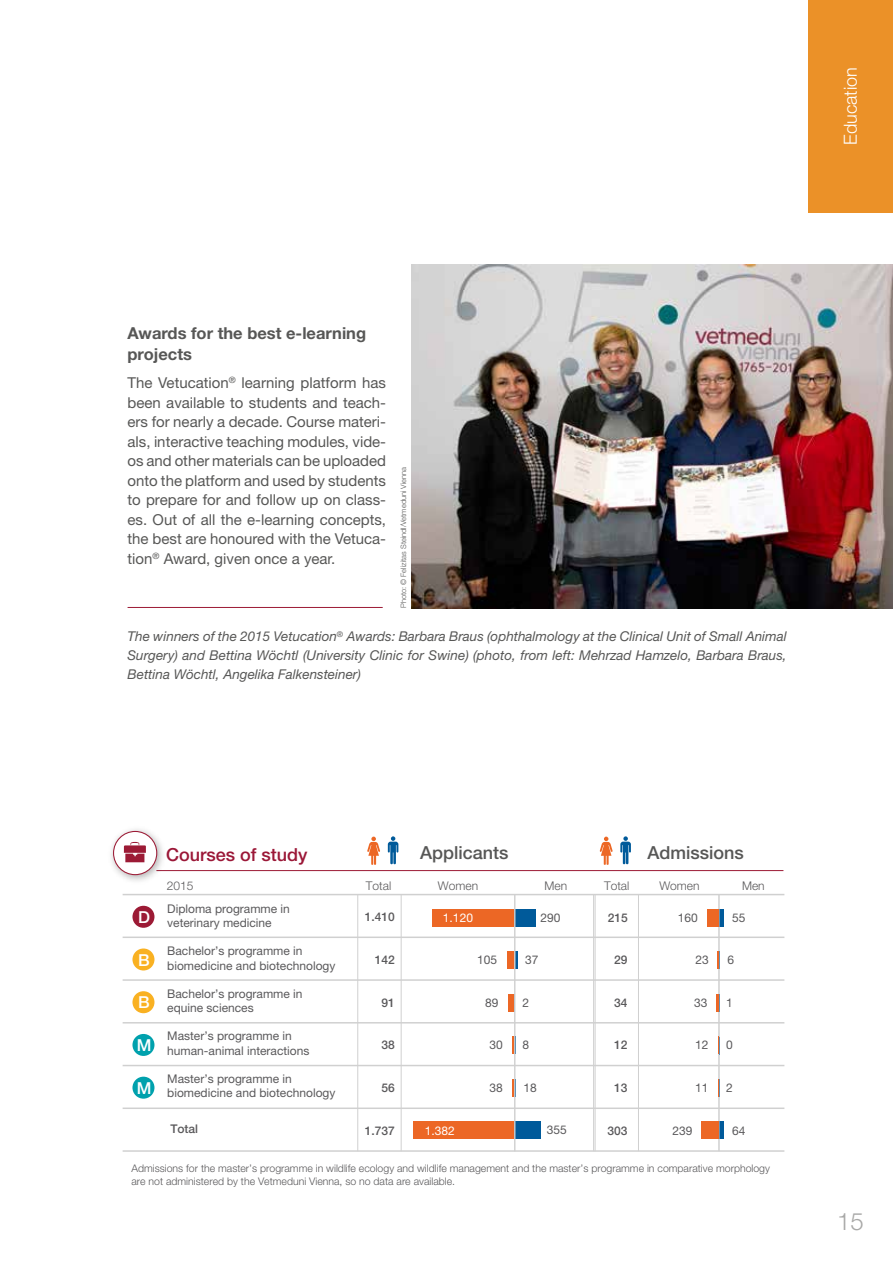
<style>
.page{position:relative;width:893px;height:1263px;background:#fff}
.page>*{position:absolute;margin:0;border:0;box-sizing:border-box;transform-origin:0 0}
.t1{font:300 24px "Helvetica Neue LT Std";color:#a8a8a7}
.t2{font:18px "Helvetica Neue LT Std Md 4";color:#575756}
.t3{font:18px "Helvetica Neue LT Std Md 4";color:#9b1737}
.t4{font:18px "Helvetica Neue LT Std Lt 7";color:#fff}
.t5{font:700 16.5px/21px "Helvetica Neue LT Std";color:#575756}
.t6{font:16.5px "Helvetica Neue LT Std Md 4";color:#fff}
.t7{font:15px/19.5px "Helvetica Neue LT Std";color:#575756;text-align:justify}
.t8{font:13.5px/18.8px "Helvetica Neue LT Std It 2";color:#575756;text-align:justify}
.t9{font:12px/14.4px "Helvetica Neue LT Std Roman 4";color:#5a595b}
.t10{font:12px "Helvetica Neue LT Std Md 4";color:#5a595b}
.t11{font:12px "Helvetica Neue LT Std Lt 8";color:#5a595b}
.t12{font:12px "Helvetica Neue LT Std Roman 4";color:#fff}
.t13{font:10.5px/12.6px "Helvetica Neue LT Std Lt 8";color:#5a595b}
.t14{font:300 7.5px "Helvetica Neue LT Std";color:#575756}
</style>
<div class="page">
<div style="left:808px;top:0;width:85px;height:213px;background:#eb9128"></div>
<hr style="left:123px;top:894px;width:661px;height:1px;background:#d0d0d0">
<hr style="left:123px;top:936px;width:661px;height:2px;background:#d0d0d0">
<hr style="left:123px;top:979px;width:661px;height:2px;background:#d0d0d0">
<hr style="left:123px;top:1022px;width:661px;height:1px;background:#d0d0d0">
<hr style="left:123px;top:1065px;width:661px;height:1px;background:#d0d0d0">
<hr style="left:123px;top:1107px;width:661px;height:2px;background:#d0d0d0">
<hr style="left:123px;top:1150px;width:661px;height:2px;background:#d0d0d0">
<hr style="left:357px;top:894px;width:1px;height:257px;background:#d0d0d0">
<hr style="left:401px;top:894px;width:1px;height:257px;background:#d0d0d0">
<hr style="left:595px;top:894px;width:1px;height:257px;background:#d0d0d0">
<hr style="left:593px;top:894px;width:1px;height:257px;background:#d0d0d0">
<hr style="left:638px;top:894px;width:1px;height:257px;background:#d0d0d0">
<hr style="left:719px;top:909px;width:4px;height:17px;background:#005a9a">
<div style="left:719px;top:1122px;width:5px;height:17px;background:#005a9a"></div>
<div style="left:432px;top:909px;width:83px;height:17px;background:#ec6725"></div>
<div style="left:507px;top:952px;width:8px;height:17px;background:#ec6725"></div>
<div style="left:508px;top:994px;width:7px;height:17px;background:#ec6725"></div>
<hr style="left:512px;top:1037px;width:3px;height:17px;background:#ec6725">
<hr style="left:512px;top:1079px;width:3px;height:17px;background:#ec6725">
<div style="left:413px;top:1122px;width:102px;height:17px;background:#ec6725"></div>
<div style="left:515px;top:909px;width:21px;height:17px;background:#005a9a"></div>
<svg style="left:515px;top:952px;width:2px;height:17px"></svg>
<svg style="left:515px;top:994px;width:1px;height:17px"></svg>
<svg style="left:515px;top:1079px;width:1px;height:17px"></svg>
<div style="left:515px;top:1122px;width:26px;height:17px;background:#005a9a"></div>
<svg style="left:515px;top:1037px;width:1px;height:17px"></svg>
<hr style="left:719px;top:894px;width:1px;height:257px;background:#d0d0d0">
<hr style="left:514px;top:894px;width:1px;height:257px;background:#d0d0d0">
<div style="left:707px;top:909px;width:12px;height:17px;background:#ec6725"></div>
<svg style="left:717px;top:952px;width:3px;height:17px"></svg>
<hr style="left:716px;top:994px;width:3px;height:17px;background:#ec6725">
<svg style="left:718px;top:1037px;width:2px;height:17px"></svg>
<svg style="left:718px;top:1079px;width:2px;height:17px"></svg>
<div style="left:701px;top:1122px;width:18px;height:17px;background:#ec6725"></div>
<svg style="left:367px;top:837px;width:13px;height:28px"></svg>
<svg style="left:388px;top:836px;width:10px;height:29px"></svg>
<svg style="left:599px;top:837px;width:14px;height:28px"></svg>
<svg style="left:620px;top:836px;width:11px;height:29px"></svg>
<div style="left:132px;top:948px;width:22px;height:22px;background:#f9b122;border-radius:50%"></div>
<div style="left:132px;top:991px;width:22px;height:22px;background:#f9b122;border-radius:50%"></div>
<div style="left:132px;top:1077px;width:22px;height:22px;background:#00a1ad;border-radius:50%"></div>
<div style="left:132px;top:1034px;width:22px;height:22px;background:#00a1ad;border-radius:50%"></div>
<div style="left:132px;top:906px;width:22px;height:22px;background:#9c1a35;border-radius:50%"></div>
<hr style="left:156px;top:870px;width:627px;height:1px;background:#9c1a35">
<img style="left:111px;top:829px;width:59px;height:52px">
<div style="left:114px;top:831px;width:43px;height:44px;background:#fff;border-radius:50%"></div>
<div style="left:113px;top:831px;width:44px;height:44px;border:1px solid #9c1a35;border-radius:50%"></div>
<svg style="left:124px;top:842px;width:22px;height:20px"></svg>
<img style="left:412px;top:265px;width:481px;height:343px">
<hr style="left:128px;top:607px;width:255px;height:1px;background:#9c1a35">
<p class="t4" style="left:839px;top:145px;width:79px;rotate:-90deg">Education</p>
<p class="t5" style="left:128px;top:322px;width:240px">Awards for the best e-learning projects</p>
<p class="t7" style="left:128px;top:373px;width:260px">The Vetucation<sup>®</sup> learning platform has been available to students and teach&shy;ers for nearly a decade. Course materi&shy;als, interactive teaching modules, vide&shy;os and other materials can be uploaded onto the platform and used by students to prepare for and follow up on class&shy;es. Out of all the e-learning concepts, the best are honoured with the Vetuca&shy;tion<sup>®</sup> Award, given once a year.</p>
<p class="t14" style="left:399px;top:608px;width:143px;rotate:-90deg">Photo: © Felizitas Steindl/Vetmeduni Vienna</p>
<p class="t8" style="left:128px;top:627px;width:661px">The winners of the 2015 Vetucation<sup>®</sup> Awards: Barbara Braus (ophthalmology at the Clinical Unit of Small Animal Surgery) and Bettina Wöchtl (University Clinic for Swine) (photo, from left: Mehrzad Hamzelo, Barbara Braus, Bettina Wöchtl, Angelika Falkensteiner)</p>
<p class="t3" style="left:166px;top:844px;width:143px">Courses of study</p>
<p class="t2" style="left:420px;top:842px;width:90px">Applicants</p>
<p class="t2" style="left:647px;top:842px;width:98px">Admissions</p>
<p class="t11" style="left:167px;top:878px;width:28px">2015</p>
<p class="t11" style="left:366px;top:878px;width:27px">Total</p>
<p class="t11" style="left:438px;top:878px;width:42px">Women</p>
<p class="t11" style="left:545px;top:878px;width:24px">Men</p>
<p class="t11" style="left:604px;top:878px;width:27px">Total</p>
<p class="t11" style="left:659px;top:878px;width:42px">Women</p>
<p class="t11" style="left:742px;top:878px;width:24px">Men</p>
<p class="t6" style="left:138px;top:907px;width:13px">D</p>
<p class="t9" style="left:167px;top:901px;width:124px">Diploma programme in veterinary medicine</p>
<p class="t10" style="left:365px;top:910px;width:32px">1.410</p>
<p class="t12" style="left:443px;top:910px;width:32px">1.120</p>
<p class="t9" style="left:540px;top:910px;width:22px">290</p>
<p class="t10" style="left:608px;top:910px;width:22px">215</p>
<p class="t9" style="left:678px;top:910px;width:22px">160</p>
<p class="t9" style="left:732px;top:910px;width:15px">55</p>
<p class="t6" style="left:138px;top:950px;width:13px">B</p>
<p class="t6" style="left:138px;top:993px;width:13px">B</p>
<p class="t9" style="left:167px;top:944px;width:170px">Bachelor’s programme in biomedicine and biotechnology</p>
<p class="t9" style="left:167px;top:986px;width:137px">Bachelor’s programme in equine sciences</p>
<p class="t10" style="left:375px;top:952px;width:22px">142</p>
<p class="t9" style="left:477px;top:952px;width:22px">105</p>
<p class="t9" style="left:525px;top:952px;width:15px">37</p>
<p class="t10" style="left:381px;top:995px;width:15px">91</p>
<p class="t9" style="left:485px;top:995px;width:15px">89</p>
<p class="t9" style="left:522px;top:995px;width:8px">2</p>
<p class="t10" style="left:614px;top:952px;width:15px">29</p>
<p class="t9" style="left:695px;top:952px;width:15px">23</p>
<p class="t9" style="left:728px;top:952px;width:8px">6</p>
<p class="t10" style="left:614px;top:995px;width:15px">34</p>
<p class="t9" style="left:694px;top:995px;width:15px">33</p>
<p class="t9" style="left:726px;top:995px;width:8px">1</p>
<p class="t6" style="left:137px;top:1035px;width:16px">M</p>
<p class="t9" style="left:167px;top:1029px;width:144px">Master’s programme in human-animal interactions</p>
<p class="t10" style="left:381px;top:1038px;width:15px">38</p>
<p class="t9" style="left:489px;top:1038px;width:15px">30</p>
<p class="t9" style="left:522px;top:1038px;width:8px">8</p>
<p class="t10" style="left:614px;top:1038px;width:15px">12</p>
<p class="t9" style="left:695px;top:1038px;width:15px">12</p>
<p class="t9" style="left:726px;top:1038px;width:8px">0</p>
<p class="t6" style="left:137px;top:1078px;width:16px">M</p>
<p class="t9" style="left:167px;top:1071px;width:170px">Master’s programme in biomedicine and biotechnology</p>
<p class="t10" style="left:381px;top:1080px;width:15px">56</p>
<p class="t9" style="left:489px;top:1080px;width:15px">38</p>
<p class="t9" style="left:524px;top:1080px;width:15px">18</p>
<p class="t10" style="left:614px;top:1080px;width:15px">13</p>
<p class="t9" style="left:695px;top:1080px;width:15px">11</p>
<p class="t9" style="left:726px;top:1080px;width:8px">2</p>
<p class="t10" style="left:170px;top:1122px;width:29px">Total</p>
<p class="t10" style="left:365px;top:1123px;width:32px">1.737</p>
<p class="t12" style="left:425px;top:1123px;width:32px">1.382</p>
<p class="t9" style="left:547px;top:1123px;width:22px">355</p>
<p class="t10" style="left:607px;top:1123px;width:22px">303</p>
<p class="t9" style="left:672px;top:1123px;width:22px">239</p>
<p class="t9" style="left:732px;top:1123px;width:15px">64</p>
<p class="t13" style="left:131px;top:1162px;width:640px">Admissions for the master’s programme in wildlife ecology and wildlife management and the master’s programme in comparative morphology are not administered by the Vetmeduni Vienna, so no data are available.</p>
<h1 class="t1" style="left:837px;top:1207px;width:28px">15</h1>
</div>
